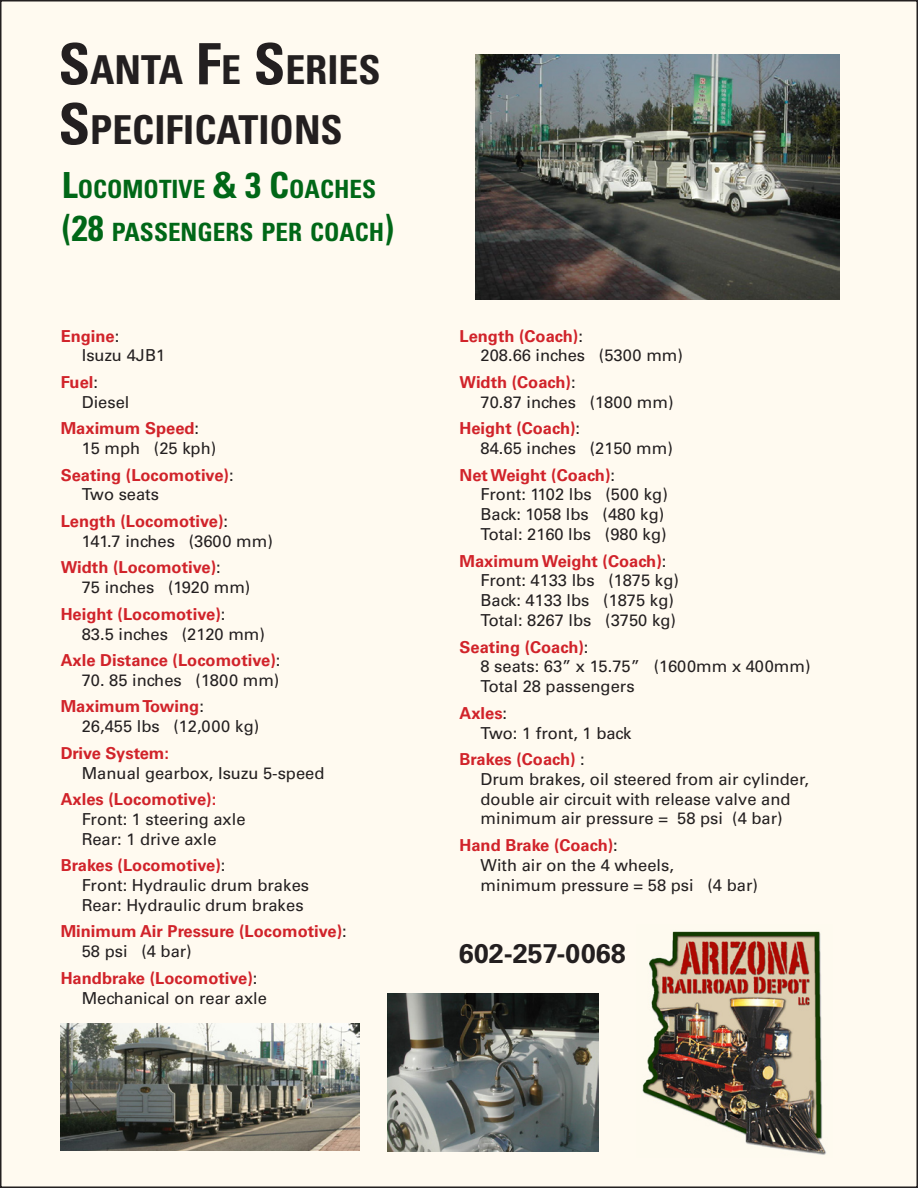
<style>
.page{position:relative;width:918px;height:1188px;background:#fff}
.page>*{position:absolute;margin:0;border:0;box-sizing:border-box;transform-origin:0 0}
.t1{font:700 condensed 39.9px/60px "Univers";color:#231f20}
.t2{font:700 27px "Univers";color:#231f20}
.t3{font:700 condensed 25.2px/43.2px "Univers";color:#006717}
.t4{font:16.5px/19.8px "Univers";color:#231f20}
.t5{font:700 16.5px "Univers";color:#d1232a}
.s1{font-size:57px}
.s2{font-size:36px}
.s3{font-weight:400;color:#231f20}
</style>
<div class="page">
<div style="left:1px;top:1px;width:916px;height:1186px;background:#fffaf0"></div>
<img style="left:476px;top:54px;width:363px;height:245px">
<img style="left:642px;top:931px;width:184px;height:224px">
<img style="left:61px;top:1023px;width:298px;height:127px">
<img style="left:387px;top:993px;width:211px;height:159px">
<p class="t1" style="left:58px;top:40px;width:321px"><span class="s1">S</span>ANTA <span class="s1">F</span>E <span class="s1">S</span>ERIES<br><span class="s1">S</span>PECIFICATIONS</p>
<p class="t3" style="left:62px;top:167px;width:334px"><span class="s2">L</span>OCOMOTIVE <span class="s2">&amp; 3 C</span>OACHES <span class="s2">(28</span> PASSENGERS PER COACH<span class="s2">)</span></p>
<p class="t5" style="left:61px;top:326px;width:60px">Engine<span class="s3">:</span></p>
<p class="t4" style="left:82px;top:346px;width:85px">Isuzu 4JB1</p>
<p class="t5" style="left:61px;top:372px;width:39px">Fuel<span class="s3">:</span></p>
<p class="t4" style="left:82px;top:392px;width:49px">Diesel</p>
<p class="t5" style="left:61px;top:419px;width:140px">Maximum Speed<span class="s3">:</span></p>
<p class="t4" style="left:82px;top:438px;width:136px">15 mph (25 kph)</p>
<p class="t5" style="left:61px;top:465px;width:174px">Seating (Locomotive)<span class="s3">:</span></p>
<p class="t4" style="left:82px;top:485px;width:79px">Two seats</p>
<p class="t5" style="left:61px;top:512px;width:169px">Length (Locomotive)<span class="s3">:</span></p>
<p class="t4" style="left:82px;top:531px;width:193px">141.7 inches (3600 mm)</p>
<p class="t5" style="left:61px;top:558px;width:162px">Width (Locomotive)<span class="s3">:</span></p>
<p class="t4" style="left:82px;top:578px;width:170px">75 inches (1920 mm)</p>
<p class="t5" style="left:61px;top:604px;width:166px">Height (Locomotive)<span class="s3">:</span></p>
<p class="t4" style="left:82px;top:624px;width:185px">83.5 inches (2120 mm)</p>
<p class="t5" style="left:61px;top:651px;width:221px">Axle Distance (Locomotive)<span class="s3">:</span></p>
<p class="t4" style="left:82px;top:670px;width:199px">70. 85 inches (1800 mm)</p>
<p class="t5" style="left:61px;top:697px;width:145px">Maximum Towing<span class="s3">:</span></p>
<p class="t4" style="left:82px;top:717px;width:179px">26,455 lbs (12,000 kg)</p>
<p class="t5" style="left:61px;top:743px;width:110px">Drive System:</p>
<p class="t4" style="left:82px;top:763px;width:244px">Manual gearbox, Isuzu 5-speed</p>
<p class="t5" style="left:61px;top:790px;width:157px">Axles (Locomotive):</p>
<p class="t4" style="left:82px;top:809px;width:165px">Front: 1 steering axle</p>
<p class="t4" style="left:82px;top:829px;width:136px">Rear: 1 drive axle</p>
<p class="t5" style="left:61px;top:856px;width:166px">Brakes (Locomotive)<span class="s3">:</span></p>
<p class="t4" style="left:82px;top:875px;width:229px">Front: Hydraulic drum brakes</p>
<p class="t4" style="left:82px;top:895px;width:223px">Rear: Hydraulic drum brakes</p>
<p class="t5" style="left:61px;top:922px;width:288px">Minimum Air Pressure (Locomotive)<span class="s3">:</span></p>
<p class="t4" style="left:82px;top:942px;width:112px">58 psi (4 bar)</p>
<p class="t5" style="left:61px;top:968px;width:198px">Handbrake (Locomotive)<span class="s3">:</span></p>
<p class="t4" style="left:82px;top:988px;width:187px">Mechanical on rear axle</p>
<p class="t5" style="left:460px;top:326px;width:125px">Length (Coach)<span class="s3">:</span></p>
<p class="t4" style="left:481px;top:346px;width:204px">208.66 inches (5300 mm)</p>
<p class="t5" style="left:460px;top:372px;width:118px">Width (Coach)<span class="s3">:</span></p>
<p class="t4" style="left:481px;top:392px;width:195px">70.87 inches (1800 mm)</p>
<p class="t5" style="left:460px;top:419px;width:122px">Height (Coach)<span class="s3">:</span></p>
<p class="t4" style="left:481px;top:438px;width:194px">84.65 inches (2150 mm)</p>
<p class="t5" style="left:460px;top:465px;width:157px">Net Weight (Coach)<span class="s3">:</span></p>
<p class="t4" style="left:481px;top:485px;width:189px">Front: 1102 lbs (500 kg)</p>
<p class="t4" style="left:481px;top:505px;width:185px">Back: 1058 lbs (480 kg)</p>
<p class="t4" style="left:481px;top:524px;width:188px">Total: 2160 lbs (980 kg)</p>
<p class="t5" style="left:460px;top:551px;width:208px">Maximum Weight (Coach)<span class="s3">:</span></p>
<p class="t4" style="left:481px;top:571px;width:200px">Front: 4133 lbs (1875 kg)</p>
<p class="t4" style="left:481px;top:591px;width:195px">Back: 4133 lbs (1875 kg)</p>
<p class="t4" style="left:481px;top:610px;width:197px">Total: 8267 lbs (3750 kg)</p>
<p class="t5" style="left:460px;top:637px;width:130px">Seating (Coach)<span class="s3">:</span></p>
<p class="t4" style="left:481px;top:657px;width:332px">8 seats: 63” x 15.75” (1600mm x 400mm)</p>
<p class="t4" style="left:481px;top:677px;width:156px">Total 28 passengers</p>
<p class="t5" style="left:460px;top:703px;width:49px">Axles<span class="s3">:</span></p>
<p class="t4" style="left:481px;top:723px;width:152px">Two: 1 front, 1 back</p>
<p class="t5" style="left:460px;top:750px;width:127px">Brakes (Coach) <span class="s3">:</span></p>
<p class="t4" style="left:481px;top:769px;width:330px">Drum brakes, oil steered from air cylinder, double air circuit with release valve and minimum air pressure = 58 psi (4 bar)</p>
<p class="t5" style="left:460px;top:836px;width:160px">Hand Brake (Coach)<span class="s3">:</span></p>
<p class="t4" style="left:481px;top:855px;width:195px">With air on the 4 wheels,</p>
<p class="t4" style="left:481px;top:875px;width:279px">minimum pressure = 58 psi (4 bar)</p>
<p class="t2" style="left:459px;top:938px;width:169px">602-257-0068</p>
</div>
